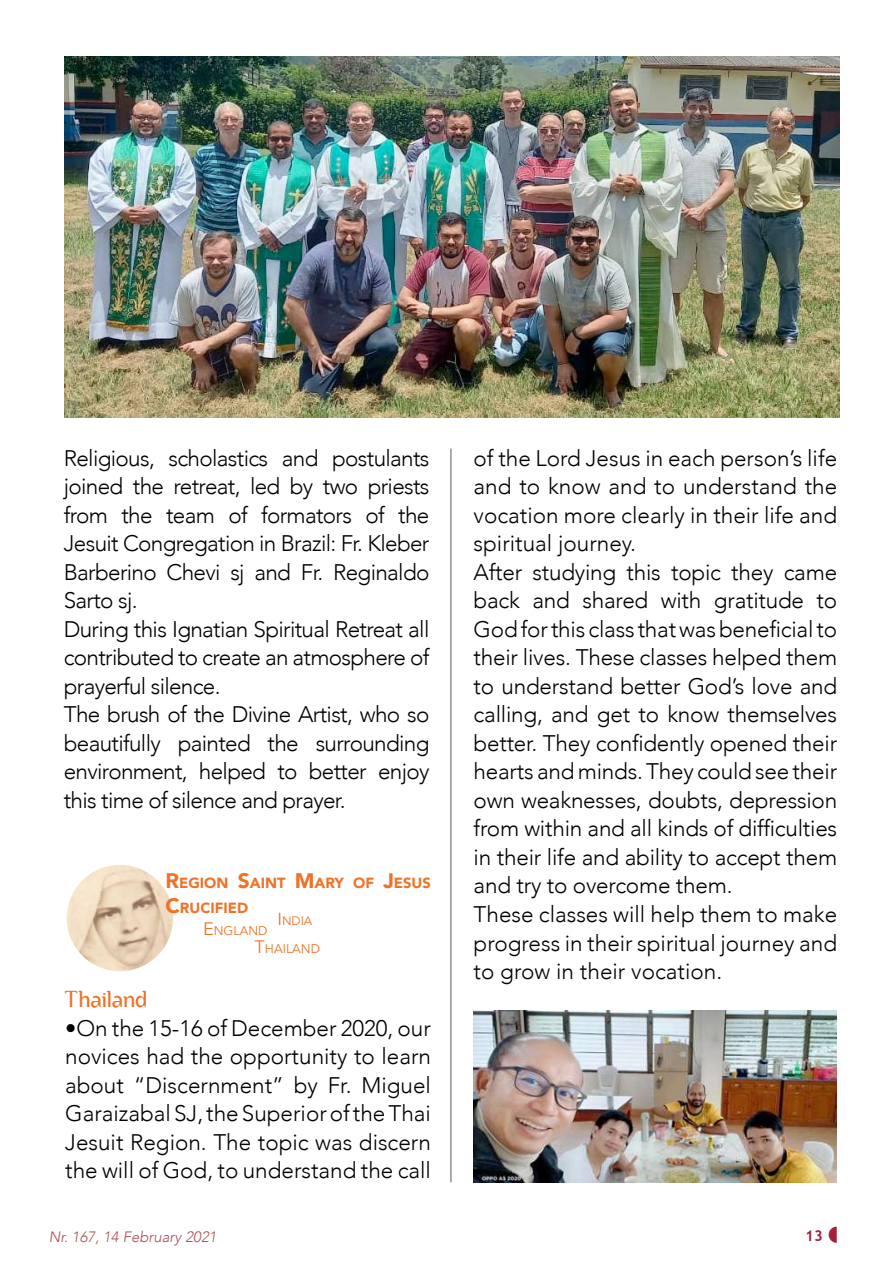
<style>
.page{position:relative;width:893px;height:1263px;background:#fff}
.page>*{position:absolute;margin:0;border:0;box-sizing:border-box;transform-origin:0 0}
.t1{font:300 22.5px/28.5px "Avenir";letter-spacing:-.01em;color:#000;text-align:justify}
.t2{font:300 22.5px/28.5px "Avenir";letter-spacing:-.03em;color:#000}
.t3{font:22.5px "Bertolt Brecht";color:#ee7329}
.t4{font:italic 300 15px "Avenir";color:#b14e52}
.t5{font:700 15px "Trebuchet MS";color:#a2203a}
.t6{font:900 14.7px/25.2px "Avenir";color:#ee7329}
.t7{font:12.6px "Avenir";color:#ee7329}
.t8{font:12.3px "Avenir";color:#ee7329}
.s1{font-size:21px}
.s2{font-size:18px}
.s3{font-size:17.55px}
</style>
<div class="page">
<img style="left:67px;top:865px;width:106px;height:106px;border-radius:53px">
<img style="left:65px;top:56px;width:774px;height:362px">
<img style="left:474px;top:1011px;width:363px;height:171px">
<hr style="left:451px;top:449px;width:1px;height:733px;background:#58595b">
<p class="t2" style="left:64px;top:444px;width:367px">Religious, scholastics and postulants joined the retreat, led by two priests from the team of formators of the Jesuit Congregation in Brazil: Fr. Kleber Barberino Chevi sj and Fr. Reginaldo Sarto sj.<br>During this Ignatian Spiritual Retreat all contributed to create an atmosphere of prayerful silence.<br>The brush of the Divine Artist, who so beautifully painted the surrounding environment, helped to better enjoy this time of silence and prayer.</p>
<p class="t1" style="left:474px;top:444px;width:365px;text-align:left">of the Lord Jesus in each person’s life and to know and to understand the vocation more clearly in their life and spiritual journey.<br>After studying this topic they came back and shared with gratitude to God for this class that was beneficial to their lives. These classes helped them to understand better God’s love and calling, and get to know themselves better. They confidently opened their hearts and minds. They could see their own weaknesses, doubts, depression from within and all kinds of difficulties in their life and ability to accept them and try to overcome them.<br>These classes will help them to make progress in their spiritual journey and to grow in their vocation.</p>
<p class="t6" style="left:166px;top:870px;width:266px"><span class="s1">R</span>EGION <span class="s1">S</span>AINT <span class="s1">M</span>ARY OF <span class="s1">J</span>ESUS<br><span class="s1">C</span>RUCIFIED</p>
<p class="t7" style="left:203px;top:923px;width:66px"><span class="s2">E</span>NGLAND</p>
<p class="t8" style="left:277px;top:913px;width:36px"><span class="s3">I</span> NDIA</p>
<p class="t7" style="left:255px;top:941px;width:67px"><span class="s2">T</span>HAILAND</p>
<p class="t3" style="left:65px;top:987px;width:84px">Thailand</p>
<p class="t1" style="left:65px;top:1014px;width:367px">•On the 15-16 of December 2020, our novices had the opportunity to learn about “Discernment” by Fr. Miguel Garaizabal SJ, the Superior of the Thai Jesuit Region. The topic was discern the will of God, to understand the call</p>
<p class="t4" style="left:49px;top:1228px;width:169px">Nr. 167, 14 February 2021</p>
<p class="t5" style="left:805px;top:1226px;width:19px">13</p>
</div>
